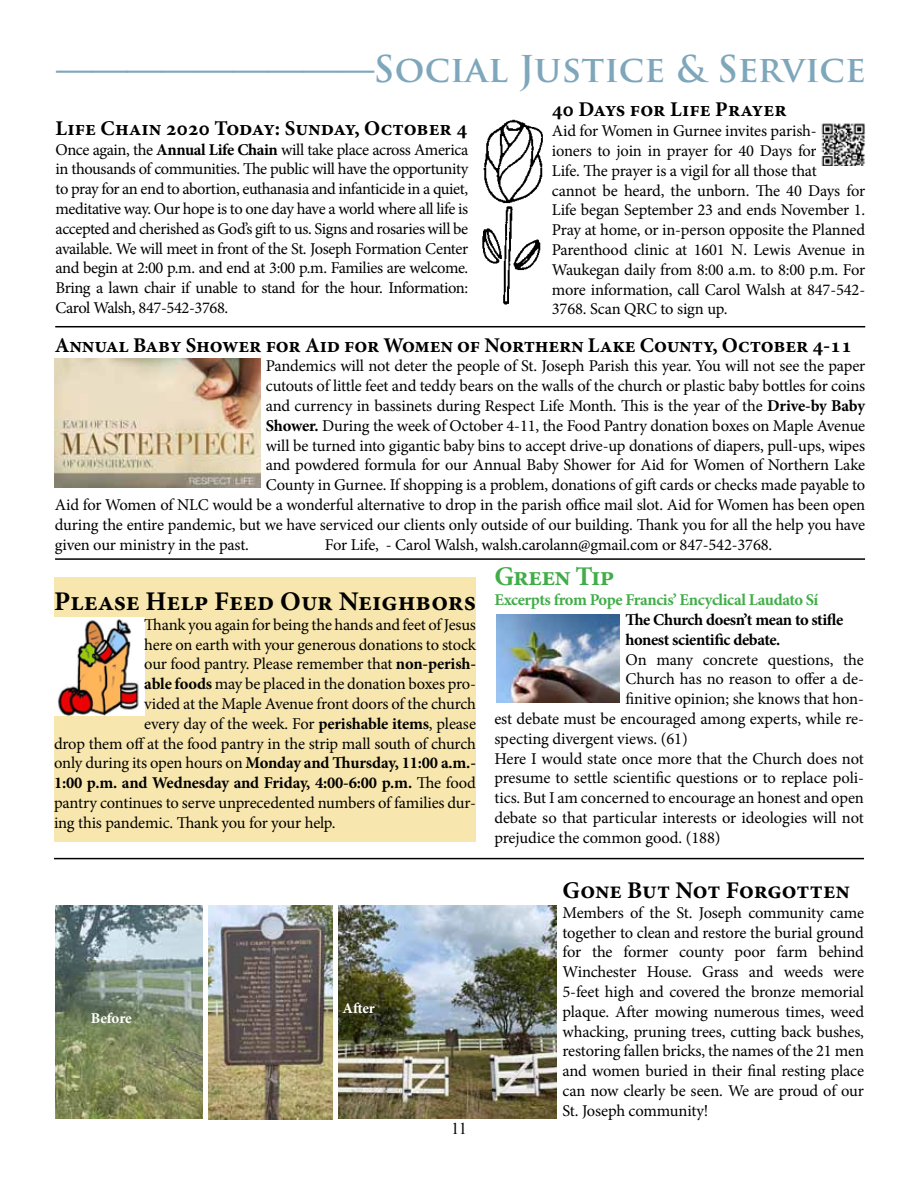
<style>
.page{position:relative;width:918px;height:1188px;background:#fff}
.page>*{position:absolute;margin:0;border:0;box-sizing:border-box;transform-origin:0 0}
.t1{font:700 36px "Trajan Pro";letter-spacing:.005em;color:#7ea7bc}
.t2{font:700 27px "Minion Pro";color:#000}
.t3{font:700 27px "Minion Pro";letter-spacing:-.025em;color:#41ad49}
.t4{font:700 24px "Minion Pro";letter-spacing:-.005em;color:#000}
.t5{font:700 21px "Minion Pro";letter-spacing:-.01em;color:#000}
.t6{font:16.5px/19.8px "Minion Pro";letter-spacing:-.01em;color:#000;text-align:justify}
.t7{font:700 16.5px/19.8px "Minion Pro";letter-spacing:-.03em;color:#000}
.t8{font:700 16.5px "Minion Pro";letter-spacing:-.03em;color:#41ad49}
.t9{font:16.5px "Times New Roman";color:#000}
.t10{font:700 15px "Minion Pro";color:#fff}
.s1{font-weight:700}
.s2{font-weight:400}
</style>
<div class="page">
<hr style="left:55px;top:326px;width:810px;height:1px;background:#000">
<img style="left:54px;top:359px;width:207px;height:128px">
<hr style="left:55px;top:558px;width:810px;height:2px;background:#000">
<img style="left:497px;top:614px;width:122px;height:89px">
<div style="left:54px;top:577px;width:422px;height:265px;background:#f7e6ad"></div>
<img style="left:55px;top:618px;width:89px;height:97px">
<hr style="left:54px;top:858px;width:810px;height:1px;background:#000">
<img style="left:55px;top:905px;width:148px;height:214px">
<img style="left:338px;top:905px;width:218px;height:214px">
<img style="left:208px;top:905px;width:125px;height:214px">
<img style="left:821px;top:123px;width:44px;height:43px">
<img style="left:482px;top:119px;width:61px;height:186px">
<h1 class="t1" style="left:56px;top:47px;width:811px">—————————SOCIAL JUSTICE &amp; SERVICE</h1>
<p class="t5" style="left:552px;top:95px;width:236px">40 Days for Life Prayer</p>
<p class="t6" style="left:552px;top:121px;width:315px;text-align:left">Aid for Women in Gurnee invites parish-<br>ioners to join in prayer for 40 Days for<br>Life. The prayer is a vigil for all those that cannot be heard, the unborn. The 40 Days for Life began September 23 and ends November 1.<br>Pray at home, or in-person opposite the Planned Parenthood clinic at 1601 N. Lewis Avenue in Waukegan daily from 8:00 a.m. to 8:00 p.m. For more information, call Carol Walsh at 847-542- 3768. Scan QRC to sign up.</p>
<p class="t5" style="left:55px;top:330px;width:799px">Annual Baby Shower for Aid for Women of Northern Lake County, October 4-11</p>
<p class="t6" style="left:266px;top:356px;width:601px">Pandemics will not deter the people of St. Joseph Parish this year. You will not see the paper</p>
<p class="t6" style="left:266px;top:376px;width:601px">cutouts of little feet and teddy bears on the walls of the church or plastic baby bottles for coins</p>
<p class="t6" style="left:266px;top:396px;width:601px">and currency in bassinets during Respect Life Month. This is the year of the <span class="s1">Drive-by Baby</span></p>
<p class="t6" style="left:266px;top:416px;width:601px"><span class="s1">Shower.</span> During the week of October 4-11, the Food Pantry donation boxes on Maple Avenue</p>
<p class="t6" style="left:266px;top:435px;width:601px">will be turned into gigantic baby bins to accept drive-up donations of diapers, pull-ups, wipes</p>
<p class="t6" style="left:266px;top:455px;width:601px">and powdered formula for our Annual Baby Shower for Aid for Women of Northern Lake</p>
<p class="t6" style="left:266px;top:475px;width:601px">County in Gurnee. If shopping is a problem, donations of gift cards or checks made payable to</p>
<p class="t6" style="left:55px;top:495px;width:812px">Aid for Women of NLC would be a wonderful alternative to drop in the parish office mail slot. Aid for Women has been open</p>
<p class="t6" style="left:55px;top:515px;width:812px">during the entire pandemic, but we have serviced our clients only outside of our building. Thank you for all the help you have</p>
<p class="t6" style="left:55px;top:534px;width:196px">given our ministry in the past.</p>
<p class="t6" style="left:325px;top:534px;width:449px">For Life, - Carol Walsh, walsh.carolann@gmail.com or 847-542-3768.</p>
<h2 class="t3" style="left:494px;top:558px;width:122px">Green Tip</h2>
<p class="t8" style="left:494px;top:588px;width:326px">Excerpts from Pope Francis’ Encyclical Laudato Sí</p>
<p class="t7" style="left:625px;top:610px;width:219px">The Church doesn’t mean to stifle honest scientific debate.</p>
<p class="t6" style="left:625px;top:650px;width:240px">On many concrete questions, the</p>
<p class="t6" style="left:625px;top:669px;width:240px">Church has no reason to offer a de-</p>
<p class="t6" style="left:625px;top:689px;width:240px">finitive opinion; she knows that hon-</p>
<p class="t6" style="left:494px;top:709px;width:371px">est debate must be encouraged among experts, while re-</p>
<p class="t6" style="left:494px;top:729px;width:195px">specting divergent views. (61)</p>
<p class="t6" style="left:494px;top:749px;width:371px">Here I would state once more that the Church does not</p>
<p class="t6" style="left:494px;top:768px;width:371px">presume to settle scientific questions or to replace poli-</p>
<p class="t6" style="left:494px;top:788px;width:371px">tics. But I am concerned to encourage an honest and open</p>
<p class="t6" style="left:494px;top:808px;width:371px">debate so that particular interests or ideologies will not</p>
<p class="t6" style="left:494px;top:828px;width:228px">prejudice the common good. (188)</p>
<p class="t5" style="left:56px;top:113px;width:413px">Life Chain 2020 Today: Sunday, October 4</p>
<p class="t6" style="left:56px;top:139px;width:414px">Once again, the <span class="s1">Annual Life Chain</span> will take place across America in thousands of communities. The public will have the opportunity to pray for an end to abortion, euthanasia and infanticide in a quiet, meditative way. Our hope is to one day have a world where all life is accepted and cherished as God’s gift to us. Signs and rosaries will be available. We will meet in front of the St. Joseph Formation Center and begin at 2:00 p.m. and end at 3:00 p.m. Families are welcome.<br>Bring a lawn chair if unable to stand for the hour. Information:<br>Carol Walsh, 847-542-3768.</p>
<h2 class="t2" style="left:54px;top:582px;width:423px">Please Help Feed Our Neighbors</h2>
<p class="t6" style="left:144px;top:615px;width:333px">Thank you again for being the hands and feet of Jesus</p>
<p class="t6" style="left:144px;top:635px;width:333px">here on earth with your generous donations to stock</p>
<p class="t6" style="left:144px;top:654px;width:333px">our food pantry. Please remember that <span class="s1">non-perish-</span></p>
<p class="t6" style="left:144px;top:674px;width:333px"><span class="s1">able foods</span> may be placed in the donation boxes pro-</p>
<p class="t6" style="left:144px;top:694px;width:333px">vided at the Maple Avenue front doors of the church</p>
<p class="t6" style="left:144px;top:714px;width:333px">every day of the week. For <span class="s1">perishable items</span>, please</p>
<p class="t6" style="left:54px;top:734px;width:423px">drop them off at the food pantry in the strip mall south of church</p>
<p class="t7" style="left:54px;top:753px;width:423px"><span class="s2">only during its open hours on</span> Monday and Thursday, 11:00 a.m.-</p>
<p class="t7" style="left:54px;top:773px;width:424px">1:00 p.m. and Wednesday and Friday, 4:00-6:00 p.m. <span class="s2">The food</span></p>
<p class="t6" style="left:54px;top:793px;width:423px">pantry continues to serve unprecedented numbers of families dur-</p>
<p class="t6" style="left:54px;top:813px;width:283px">ing this pandemic. Thank you for your help.</p>
<p class="t10" style="left:91px;top:1008px;width:43px">Before</p>
<p class="t10" style="left:343px;top:998px;width:34px">After</p>
<p class="t9" style="left:451px;top:1117px;width:17px">11</p>
<h3 class="t4" style="left:563px;top:873px;width:289px">Gone But Not Forgotten</h3>
<p class="t6" style="left:563px;top:903px;width:303px">Members of the St. Joseph community came together to clean and restore the burial ground for the former county poor farm behind Winchester House. Grass and weeds were 5-feet high and covered the bronze memorial plaque. After mowing numerous times, weed whacking, pruning trees, cutting back bushes, restoring fallen bricks, the names of the 21 men and women buried in their final resting place can now clearly be seen. We are proud of our St. Joseph community!</p>
</div>
